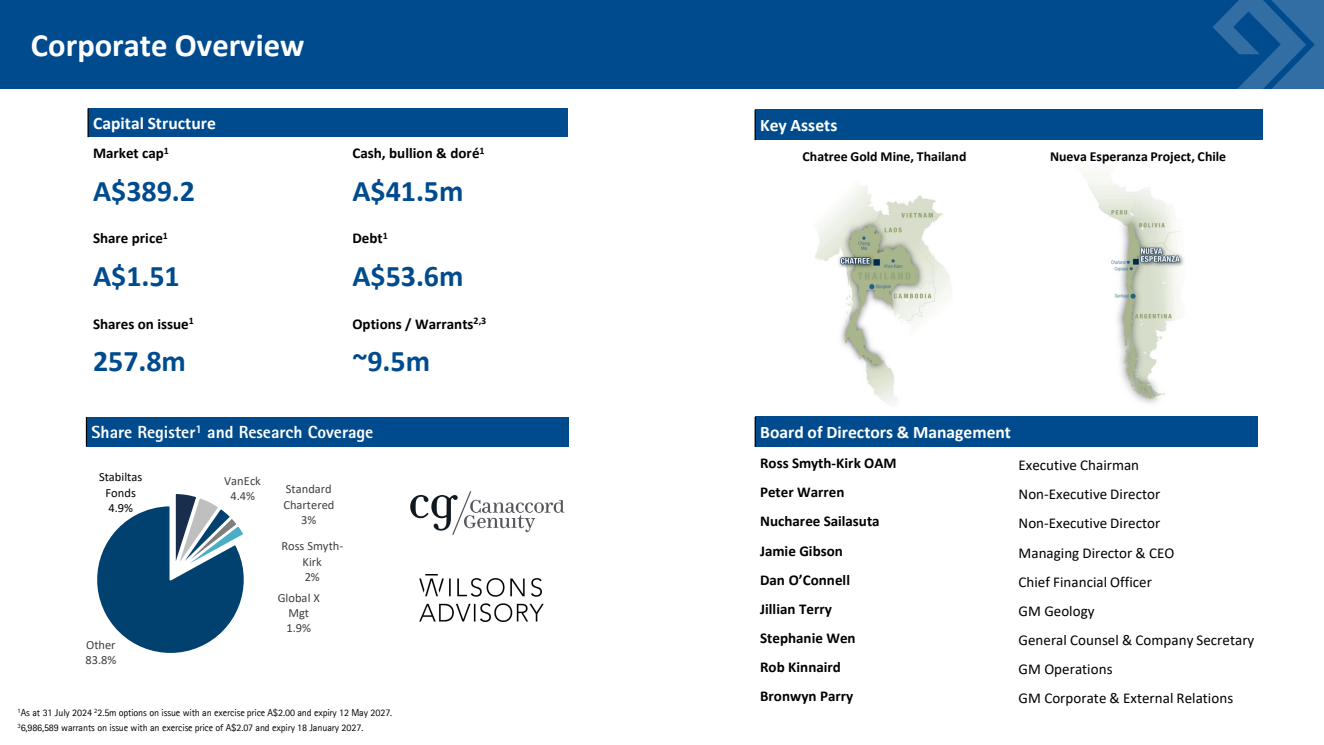
<style>
.page{position:relative;width:1324px;height:745px;background:#fff}
.page>*{position:absolute;margin:0;border:0;box-sizing:border-box;transform-origin:0 0}
.t1{font:700 32.5px "Calibri";color:#fff}
.t2{font:700 30px "Calibri";color:#004b8d}
.t3{font:700 17.5px "Calibri";color:#fff}
.t4{font:800 17.5px "Agfa Rotis Sans Serif";color:#fff}
.t5{font:700 15px "Calibri";letter-spacing:.005em;color:#000}
.t6{font:15px "Calibri";color:#000}
.t7{font:700 13.75px "Calibri";color:#000}
.t8{font:12.5px/15.2px "Calibri";color:#404040;text-align:center}
.t9{font:12.5px/15.2px "Calibri";letter-spacing:.005em;color:#000;text-align:center}
.t10{font:10px "Agfa Rotis Sans Serif";letter-spacing:-.015em;color:#000}
</style>
<div class="page">
<img style="left:815px;top:185px;width:137px;height:219px">
<img style="left:1085px;top:172px;width:99px;height:232px">
<div style="left:88px;top:108px;width:479px;height:29px;background:#004b8d"></div>
<hr style="left:87px;top:108px;width:2px;height:29px;background:#000">
<div style="left:0;top:0;width:1323px;height:89px;background:#004b8d"></div>
<svg style="left:1213px;top:0;width:110px;height:89px"></svg>
<svg style="left:97px;top:494px;width:147px;height:159px"></svg>
<div style="left:755px;top:417px;width:502px;height:30px;background:#004b8d"></div>
<hr style="left:754px;top:417px;width:1px;height:30px;background:#000">
<div style="left:86px;top:417px;width:483px;height:29px;background:#004b8d"></div>
<svg style="left:86px;top:417px;width:1px;height:29px"></svg>
<div style="left:755px;top:110px;width:507px;height:30px;background:#004b8d"></div>
<hr style="left:754px;top:110px;width:1px;height:30px;background:#000">
<img style="left:410px;top:491px;width:155px;height:44px">
<img style="left:420px;top:575px;width:123px;height:46px">
<h2 class="t1" style="left:31px;top:22px;width:275px">Corporate Overview</h2>
<p class="t3" style="left:93px;top:111px;width:124px">Capital Structure</p>
<p class="t5" style="left:93px;top:143px;width:77px">Market cap<sup>1</sup></p>
<p class="t2" style="left:93px;top:169px;width:103px">A$389.2</p>
<p class="t5" style="left:93px;top:228px;width:76px">Share price<sup>1</sup></p>
<p class="t2" style="left:93px;top:254px;width:88px">A$1.51</p>
<p class="t5" style="left:93px;top:313px;width:102px">Shares on issue<sup>1</sup></p>
<p class="t2" style="left:93px;top:339px;width:94px">257.8m</p>
<p class="t5" style="left:352px;top:143px;width:134px">Cash, bullion &amp; doré<sup>1</sup></p>
<p class="t2" style="left:352px;top:169px;width:113px">A$41.5m</p>
<p class="t5" style="left:352px;top:228px;width:37px">Debt<sup>1</sup></p>
<p class="t2" style="left:352px;top:254px;width:113px">A$53.6m</p>
<p class="t5" style="left:352px;top:313px;width:135px">Options / Warrants<sup>2,3</sup></p>
<p class="t2" style="left:352px;top:339px;width:79px">~9.5m</p>
<p class="t4" style="left:91px;top:420px;width:283px">Share Register<sup>1</sup> and Research Coverage</p>
<p class="t9" style="left:99px;top:469px;width:45px">Stabiltas<br>Fonds</p>
<p class="t9" style="left:108px;top:500px;width:26px">4.9%</p>
<p class="t8" style="left:86px;top:636px;width:31px">Other</p>
<p class="t8" style="left:85px;top:651px;width:32px">83.8%</p>
<p class="t8" style="left:224px;top:472px;width:38px">VanEck</p>
<p class="t8" style="left:230px;top:488px;width:26px">4.4%</p>
<p class="t8" style="left:283px;top:481px;width:52px;text-align:left">Standard<br>Chartered</p>
<p class="t8" style="left:301px;top:512px;width:17px">3%</p>
<p class="t8" style="left:281px;top:538px;width:63px">Ross Smyth-<br>Kirk</p>
<p class="t8" style="left:305px;top:568px;width:17px">2%</p>
<p class="t8" style="left:278px;top:589px;width:44px">Global X<br>Mgt</p>
<p class="t8" style="left:286px;top:620px;width:26px">1.9%</p>
<p class="t10" style="left:18px;top:706px;width:376px"><sup>1</sup>As at 31 July 2024 <sup>2</sup>2.5m options on issue with an exercise price A$2.00 and expiry 12 May 2027.</p>
<p class="t10" style="left:18px;top:721px;width:347px"><sup>3</sup>6,986,589 warrants on issue with an exercise price of A$2.07 and expiry 18 January 2027.</p>
<p class="t3" style="left:760px;top:112px;width:79px">Key Assets</p>
<p class="t7" style="left:802px;top:147px;width:165px">Chatree Gold Mine, Thailand</p>
<p class="t7" style="left:1050px;top:147px;width:178px">Nueva Esperanza Project, Chile</p>
<p class="t3" style="left:760px;top:419px;width:252px">Board of Directors &amp; Management</p>
<p class="t5" style="left:760px;top:452px;width:138px">Ross Smyth-Kirk OAM</p>
<p class="t6" style="left:1018px;top:454px;width:122px">Executive Chairman</p>
<p class="t5" style="left:760px;top:481px;width:86px">Peter Warren</p>
<p class="t6" style="left:1018px;top:484px;width:143px">Non-Executive Director</p>
<p class="t5" style="left:760px;top:510px;width:121px">Nucharee Sailasuta</p>
<p class="t6" style="left:1018px;top:513px;width:143px">Non-Executive Director</p>
<p class="t5" style="left:760px;top:540px;width:84px">Jamie Gibson</p>
<p class="t6" style="left:1018px;top:542px;width:157px">Managing Director &amp; CEO</p>
<p class="t5" style="left:760px;top:569px;width:91px">Dan O’Connell</p>
<p class="t6" style="left:1018px;top:571px;width:135px">Chief Financial Officer</p>
<p class="t5" style="left:760px;top:598px;width:73px">Jillian Terry</p>
<p class="t6" style="left:1018px;top:600px;width:77px">GM Geology</p>
<p class="t5" style="left:760px;top:627px;width:97px">Stephanie Wen</p>
<p class="t6" style="left:1018px;top:629px;width:237px">General Counsel &amp; Company Secretary</p>
<p class="t5" style="left:760px;top:656px;width:82px">Rob Kinnaird</p>
<p class="t6" style="left:1018px;top:658px;width:95px">GM Operations</p>
<p class="t5" style="left:760px;top:685px;width:95px">Bronwyn Parry</p>
<p class="t6" style="left:1018px;top:687px;width:216px">GM Corporate &amp; External Relations</p>
</div>
